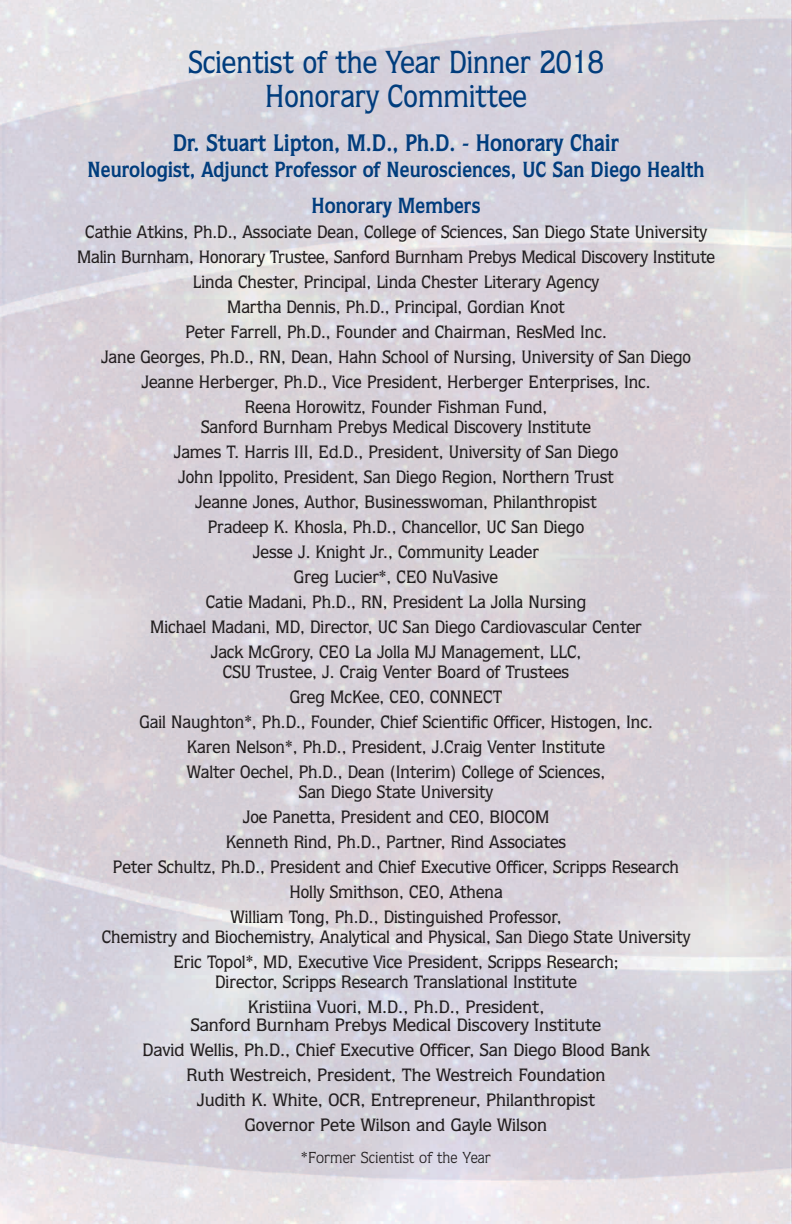
<style>
.page{position:relative;width:792px;height:1224px;background:#fff}
.page>*{position:absolute;margin:0;border:0;box-sizing:border-box;transform-origin:0 0}
.t1{font:500 32px/34px "Quorum";color:#013d7d;text-align:center;scale:.9 1}
.t2{font:700 24px "Quorum";color:#013d7d;scale:.9 1}
.t3{font:700 22px/36px "Quorum";color:#013d7d;text-align:center;scale:.9 1}
.t4{font:500 18px/25px "Quorum";color:#231f20;text-align:center;scale:.95 1}
.t5{font:500 18px/25px "Quorum";color:#231f20;text-align:center}
.t6{font:16px "Quorum";color:#231f20}
</style>
<div class="page">
<h1 class="t1" style="left:188px;top:48px;width:463px">Scientist of the Year Dinner 2018<br>Honorary Committee</h1>
<h2 class="t2" style="left:173px;top:134px;width:498px">Dr. Stuart Lipton, M.D., Ph.D. - Honorary Chair</h2>
<p class="t3" style="left:88px;top:154px;width:687px">Neurologist, Adjunct Professor of Neurosciences, UC San Diego Health<br>Honorary Members</p>
<p class="t4" style="left:77px;top:221px;width:673px">Cathie Atkins, Ph.D., Associate Dean, College of Sciences, San Diego State University Malin Burnham, Honorary Trustee, Sanford Burnham Prebys Medical Discovery Institute Linda Chester, Principal, Linda Chester Literary Agency<br>Martha Dennis, Ph.D., Principal, Gordian Knot<br>Peter Farrell, Ph.D., Founder and Chairman, ResMed Inc.<br>Jane Georges, Ph.D., RN, Dean, Hahn School of Nursing, University of San Diego Jeanne Herberger, Ph.D., Vice President, Herberger Enterprises, Inc.<br>Reena Horowitz, Founder Fishman Fund,</p>
<p class="t4" style="left:150px;top:416px;width:519px">Sanford Burnham Prebys Medical Discovery Institute<br>James T. Harris III, Ed.D., President, University of San Diego<br>John Ippolito, President, San Diego Region, Northern Trust Jeanne Jones, Author, Businesswoman, Philanthropist<br>Pradeep K. Khosla, Ph.D., Chancellor, UC San Diego<br>Jesse J. Knight Jr., Community Leader<br>Greg Lucier*, CEO NuVasive<br>Catie Madani, Ph.D., RN, President La Jolla Nursing<br>Michael Madani, MD, Director, UC San Diego Cardiovascular Center Jack McGrory, CEO La Jolla MJ Management, LLC,</p>
<p class="t4" style="left:139px;top:661px;width:542px">CSU Trustee, J. Craig Venter Board of Trustees<br>Greg McKee, CEO, CONNECT<br>Gail Naughton*, Ph.D., Founder, Chief Scientific Officer, Histogen, Inc.<br>Karen Nelson*, Ph.D., President, J.Craig Venter Institute<br>Walter Oechel, Ph.D., Dean (Interim) College of Sciences,</p>
<p class="t4" style="left:113px;top:781px;width:598px">San Diego State University<br>Joe Panetta, President and CEO, BIOCOM<br>Kenneth Rind, Ph.D., Partner, Rind Associates<br>Peter Schultz, Ph.D., President and Chief Executive Officer, Scripps Research Holly Smithson, CEO, Athena<br>William Tong, Ph.D., Distinguished Professor,</p>
<p class="t4" style="left:102px;top:926px;width:621px">Chemistry and Biochemistry, Analytical and Physical, San Diego State University<br>Eric Topol*, MD, Executive Vice President, Scripps Research;</p>
<p class="t4" style="left:215px;top:971px;width:382px">Director, Scripps Research Translational Institute<br>Kristiina Vuori, M.D., Ph.D., President,</p>
<p class="t5" style="left:143px;top:1014px;width:508px">Sanford Burnham Prebys Medical Discovery Institute<br>David Wellis, Ph.D., Chief Executive Officer, San Diego Blood Bank Ruth Westreich, President, The Westreich Foundation<br>Judith K. White, OCR, Entrepreneur, Philanthropist<br>Governor Pete Wilson and Gayle Wilson</p>
<p class="t6" style="left:301px;top:1152px;width:192px">*Former Scientist of the Year</p>
</div>
